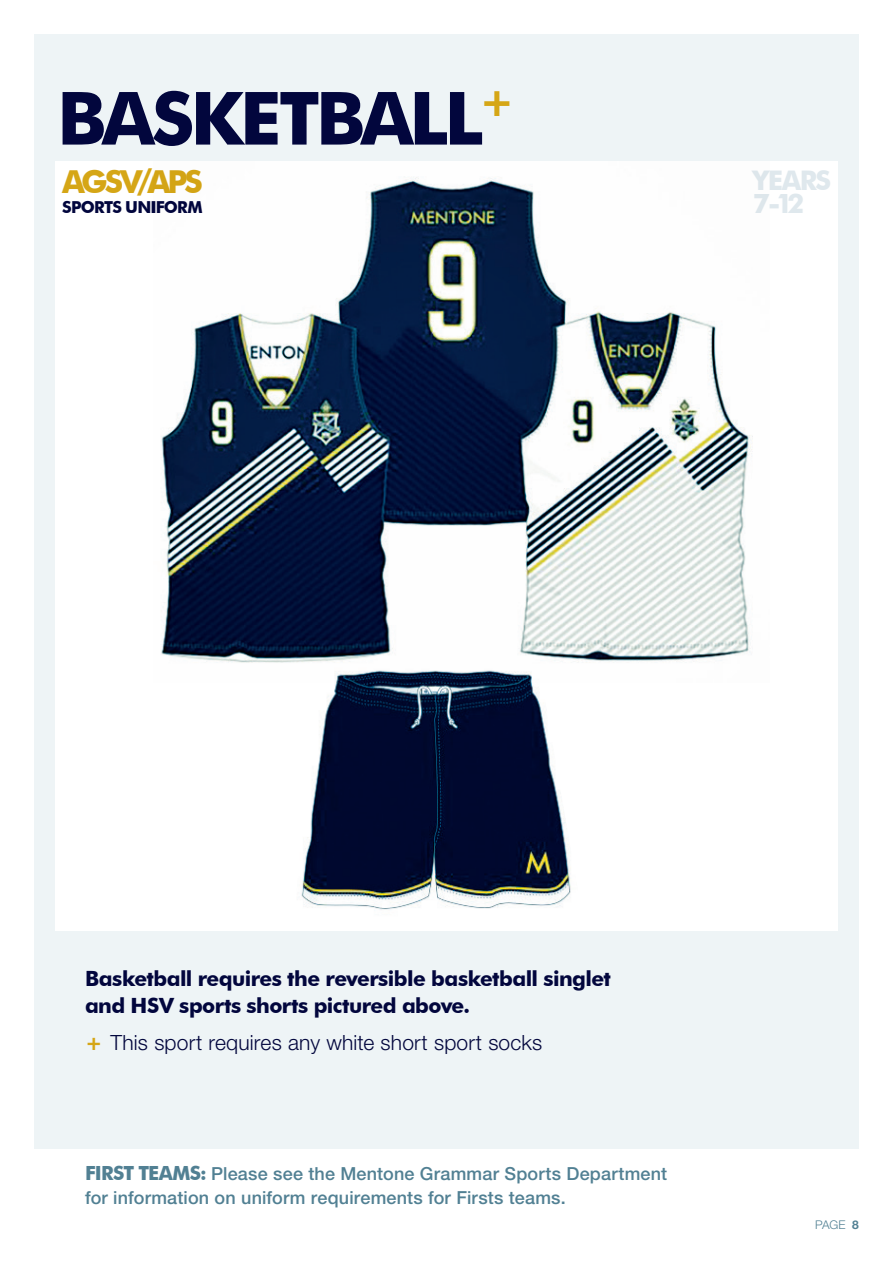
<style>
.page{position:relative;width:893px;height:1263px;background:#fff}
.page>*{position:absolute;margin:0;border:0;box-sizing:border-box;transform-origin:0 0}
.SPORT_HEAD_LARGE{font:700 73.5px "Futura BT";letter-spacing:-.055em;color:#02063d}
.t1{font:700 31.65px "Futura BT";letter-spacing:-.1em;color:#d5a616}
.t2{font:700 27px/22.5px "Futura BT";letter-spacing:-.055em;color:#dfe8ed}
.Body_Bold{font:700 21px/27px "Futura BT";letter-spacing:-.025em;color:#02063d}
.Body_Last{font:300 21px "Helvetica Neue LT Pro";letter-spacing:.01em;color:#02063d}
.Firsts{font:500 18px/24px "Helvetica Neue LT Pro";letter-spacing:.01em;color:#518093}
.t3{font:700 16.5px "Futura BT";letter-spacing:-.045em;color:#02063d}
.t4{font:300 12px "Helvetica Neue LT Pro";color:#518093}
.s1{font-size:33px}
.s2{font-family:"Futura BT";font-weight:700;color:#d5a616}
.s3{font-family:"Futura BT";font-weight:700;font-size:19.5px}
.s4{font-weight:700}
</style>
<div class="page">
<div style="left:34px;top:34px;width:825px;height:1114px;background:#eef4f6"></div>
<div style="left:55px;top:162px;width:783px;height:769px;background:#fff"></div>
<img style="left:161px;top:177px;width:592px;height:486px">
<img style="left:295px;top:658px;width:287px;height:252px">
<p class="SPORT_HEAD_LARGE" style="left:57px;top:74px;width:459px">BASKETBALL<sup>+</sup></p>
<h2 class="t1" style="left:62px;top:163px;width:142px">AGSV<span class="s1">/</span>APS</h2>
<p class="t3" style="left:62px;top:197px;width:142px">SPORTS UNIFORM</p>
<h3 class="t2" style="left:753px;top:169px;width:80px">YEARS<br>7-12</h3>
<p class="Body_Bold" style="left:85px;top:964px;width:527px">Basketball requires the reversible basketball singlet and HSV sports shorts pictured above.</p>
<p class="Body_Last" style="left:85px;top:1030px;width:459px"><span class="s2">+</span> This sport requires any white short sport socks</p>
<p class="Firsts" style="left:85px;top:1161px;width:584px"><span class="s3">FIRST TEAMS:</span> Please see the Mentone Grammar Sports Department for information on uniform requirements for Firsts teams.</p>
<p class="t4" style="left:815px;top:1217px;width:45px">PAGE <span class="s4">8</span></p>
</div>
